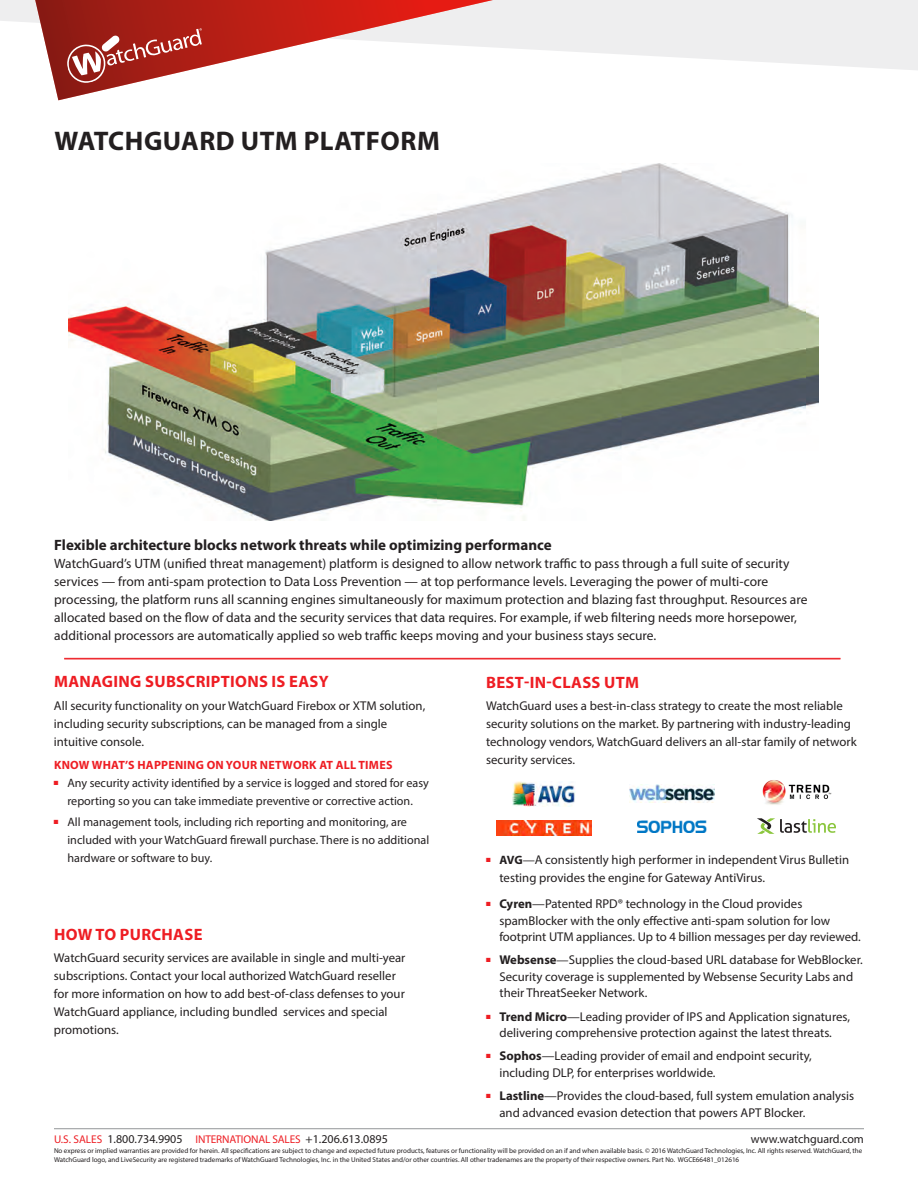
<style>
.page{position:relative;width:918px;height:1188px;background:#fff}
.page>*{position:absolute;margin:0;border:0;box-sizing:border-box;transform-origin:0 0}
._2011_ds_-_red_subhe{font:700 27px "Myriad Pro";letter-spacing:.02em;color:#231f20}
._2011_ds_-_red_subhe-2{font:700 16.5px "Myriad Pro";letter-spacing:.02em;color:#ee1d23}
.body_copy{font:700 15px "Myriad Pro";color:#231f20}
.body_copy-2{font:13.5px/18px "Myriad Pro";color:#231f20}
._2011_ds_-_body_copy{font:12.75px/18px "Myriad Pro";color:#231f20}
._2011_ds_-_body_copy-2{font:12.15px/18px "Myriad Pro";color:#231f20;text-align:center}
.t1{font:12px "Myriad Pro";color:#231f20}
._2011ds_gray_subhead{font:700 12px "Myriad Pro";letter-spacing:.02em;color:#ee1d23}
.t2{font:7.05px/8.4px "Myriad Pro";color:#231f20}
.s1{color:#ee1d23}
.s2{font-weight:700;font-size:12.15px}
.s3{font-size:12.15px}
.s4{font-weight:700}
.s5{font-size:11.25px;color:#ee1d23}
</style>
<div class="page">
<svg style="left:0;top:0;width:918px;height:70px;fill:#eeeeef"></svg>
<svg style="left:32px;top:0;width:518px;height:100px"></svg>
<hr style="left:54px;top:1128px;width:810px;height:1px;background:#939598">
<svg style="left:65px;top:28px;width:137px;height:57px"></svg>
<img style="left:69px;top:164px;width:749px;height:356px">
<hr style="left:64px;top:658px;width:776px;height:1px;background:#ee1d23">
<hr style="left:64px;top:659px;width:776px;height:1px;background:#ee1d23">
<img style="left:512px;top:781px;width:63px;height:25px">
<img style="left:629px;top:785px;width:86px;height:18px">
<img style="left:637px;top:820px;width:70px;height:13px">
<img style="left:496px;top:820px;width:96px;height:16px">
<img style="left:762px;top:780px;width:70px;height:25px">
<svg style="left:757px;top:818px;width:79px;height:16px"></svg>
<p class="_2011_ds_-_red_subhe" style="left:55px;top:124px;width:387px">WATCHGUARD UTM PLATFORM</p>
<p class="body_copy" style="left:54px;top:535px;width:499px">Flexible architecture blocks network threats while optimizing performance</p>
<p class="body_copy-2" style="left:54px;top:554px;width:755px">WatchGuard’s UTM (unified threat management) platform is designed to allow network traffic to pass through a full suite of security services — from anti-spam protection to Data Loss Prevention — at top performance levels. Leveraging the power of multi-core processing, the platform runs all scanning engines simultaneously for maximum protection and blazing fast throughput. Resources are allocated based on the flow of data and the security services that data requires. For example, if web filtering needs more horsepower, additional processors are automatically applied so web traffic keeps moving and your business stays secure.</p>
<p class="_2011_ds_-_red_subhe-2" style="left:54px;top:671px;width:276px">MANAGING SUBSCRIPTIONS IS EASY</p>
<p class="_2011_ds_-_body_copy" style="left:54px;top:696px;width:373px">All security functionality on your WatchGuard Firebox or XTM solution, including security subscriptions, can be managed from a single intuitive console.</p>
<p class="_2011ds_gray_subhead" style="left:54px;top:757px;width:340px">KNOW WHAT’S HAPPENING ON YOUR NETWORK AT ALL TIMES</p>
<p class="_2011_ds_-_body_copy-2" style="left:54px;top:774px;width:376px"><sup>■</sup> Any security activity identified by a service is logged and stored for easy reporting so you can take immediate preventive or corrective action.</p>
<p class="_2011_ds_-_body_copy-2" style="left:67px;top:813px;width:363px;text-align:left;text-indent:-14px"><sup>■</sup> All management tools, including rich reporting and monitoring, are included with your WatchGuard firewall purchase. There is no additional hardware or software to buy.</p>
<p class="_2011_ds_-_red_subhe-2" style="left:486px;top:671px;width:154px">BEST-IN-CLASS UTM</p>
<p class="_2011_ds_-_body_copy" style="left:486px;top:697px;width:372px">WatchGuard uses a best-in-class strategy to create the most reliable security solutions on the market. By partnering with industry-leading technology vendors, WatchGuard delivers an all-star family of network security services.</p>
<p class="_2011_ds_-_body_copy" style="left:500px;top:850px;width:351px;text-indent:-14px"><span class="s1">■</span> <span class="s2">AVG</span><span class="s3">—</span>A consistently high performer in independent Virus Bulletin testing provides the engine for Gateway AntiVirus.</p>
<p class="_2011_ds_-_body_copy" style="left:500px;top:895px;width:363px;line-height:16.5px;text-indent:-14px"><span class="s1">■</span> <span class="s4">Cyren</span>—Patented RPD® technology in the Cloud provides spamBlocker with the only effective anti-spam solution for low footprint UTM appliances. Up to 4 billion messages per day reviewed.</p>
<p class="_2011_ds_-_body_copy" style="left:499px;top:952px;width:365px;line-height:16.5px;text-indent:-13px"><span class="s1">■</span> <span class="s4">Websense</span><span class="s3">—</span>Supplies the cloud-based URL database for WebBlocker.<br>Security coverage is supplemented by Websense Security Labs and their ThreatSeeker Network.</p>
<p class="_2011_ds_-_body_copy" style="left:486px;top:1008px;width:365px;line-height:16.5px;text-align:center"><span class="s1">■</span> <span class="s4">Trend Micro</span>—Leading provider of IPS and Application signatures, delivering comprehensive protection against the latest threats.</p>
<p class="_2011_ds_-_body_copy" style="left:500px;top:1048px;width:314px;line-height:16.5px;text-indent:-14px"><span class="s1">■</span> <span class="s4">Sophos</span>—Leading provider of email and endpoint security, including DLP, for enterprises worldwide.</p>
<p class="_2011_ds_-_body_copy" style="left:500px;top:1087px;width:356px;line-height:16.5px;text-indent:-14px"><span class="s1">■</span> <span class="s4">Lastline</span>—Provides the cloud-based, full system emulation analysis and advanced evasion detection that powers APT Blocker.</p>
<p class="_2011_ds_-_red_subhe-2" style="left:54px;top:923px;width:150px">HOW TO PURCHASE</p>
<p class="_2011_ds_-_body_copy" style="left:54px;top:949px;width:353px">WatchGuard security services are available in single and multi-year subscriptions. Contact your local authorized WatchGuard reseller for more information on how to add best-of-class defenses to your WatchGuard appliance, including bundled services and special promotions.</p>
<p class="t1" style="left:54px;top:1131px;width:335px"><span class="s5">U.S. SALES</span> 1.800.734.9905 <span class="s5">INTERNATIONAL SALES</span> +1.206.613.0895</p>
<p class="t1" style="left:751px;top:1131px;width:115px">www.watchguard.com</p>
<p class="t2" style="left:54px;top:1147px;width:810px">No express or implied warranties are provided for herein. All specifications are subject to change and expected future products, features or functionality will be provided on an if and when available basis. © 2016 WatchGuard Technologies, Inc. All rights reserved. WatchGuard, the<br>WatchGuard logo, and LiveSecurity are registered trademarks of WatchGuard Technologies, Inc. in the United States and/or other countries. All other tradenames are the property of their respective owners. Part No. WGCE66481_012616</p>
</div>
